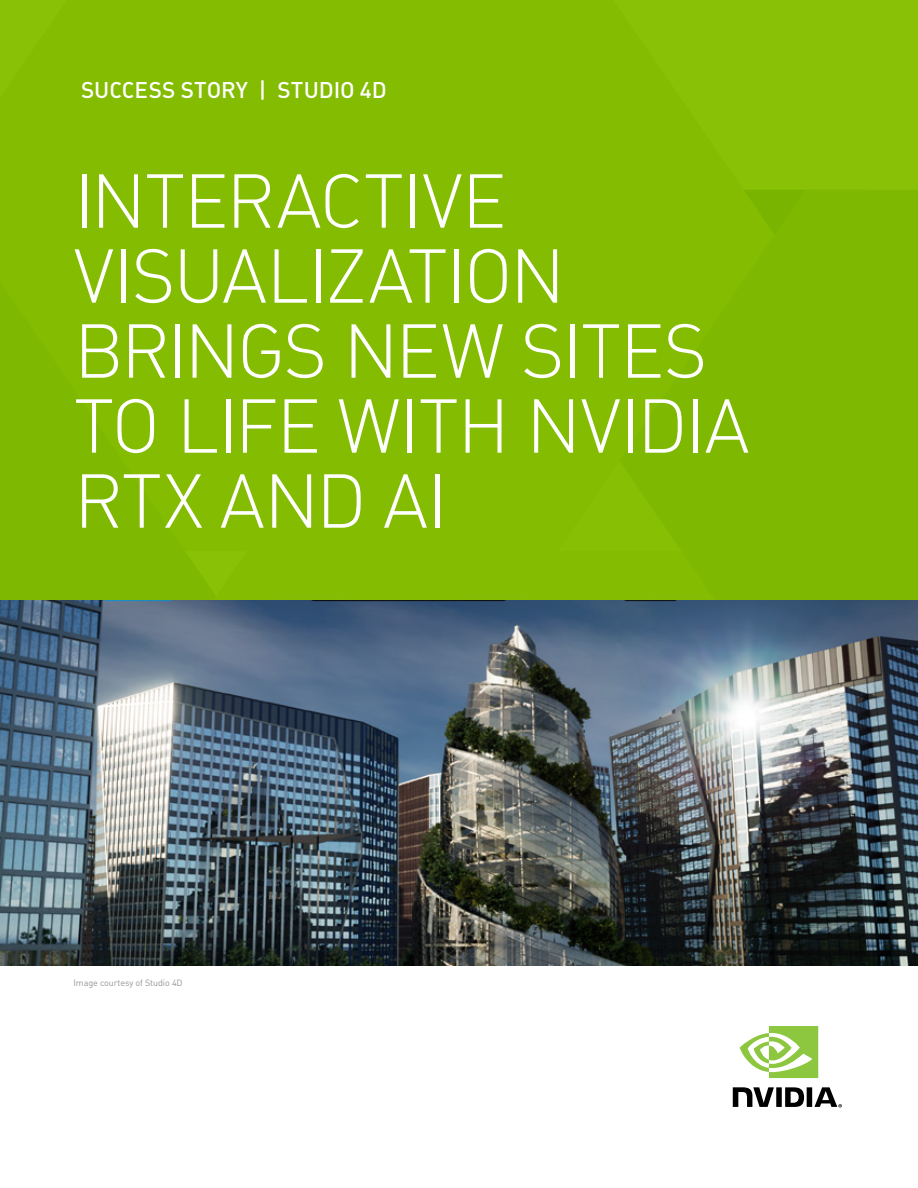
<style>
.page{position:relative;width:918px;height:1188px;background:#fff}
.page>*{position:absolute;margin:0;border:0;box-sizing:border-box;transform-origin:0 0}
.t1{font:300 75px/75px "DIN Pro";letter-spacing:-.02em;color:#fff}
.t2{font:500 22.5px "DIN Pro";letter-spacing:-.005em;color:#fff}
.t3{font:9px "DIN Pro";letter-spacing:-.01em;color:#939598}
</style>
<div class="page">
<div style="left:0;top:0;width:619px;height:601px;background:#83bc00"></div>
<div style="left:619px;top:190px;width:299px;height:411px;background:#7eb800"></div>
<div style="left:0;top:263px;width:216px;height:338px;background:#7eb800"></div>
<div style="left:588px;top:0;width:330px;height:190px;background:#88c106"></div>
<svg style="left:733px;top:1087px;width:109px;height:21px"></svg>
<svg style="left:740px;top:1026px;width:78px;height:52px"></svg>
<img style="left:0;top:601px;width:918px;height:364px">
<p class="t2" style="left:81px;top:75px;width:307px">SUCCESS STORY | STUDIO 4D</p>
<p class="t1" style="left:74px;top:160px;width:677px">INTERACTIVE<br>VISUALIZATION<br>BRINGS NEW SITES<br>TO LIFE WITH NVIDIA<br>RTX AND AI</p>
<p class="t3" style="left:74px;top:977px;width:111px">Image courtesy of Studio 4D</p>
</div>
